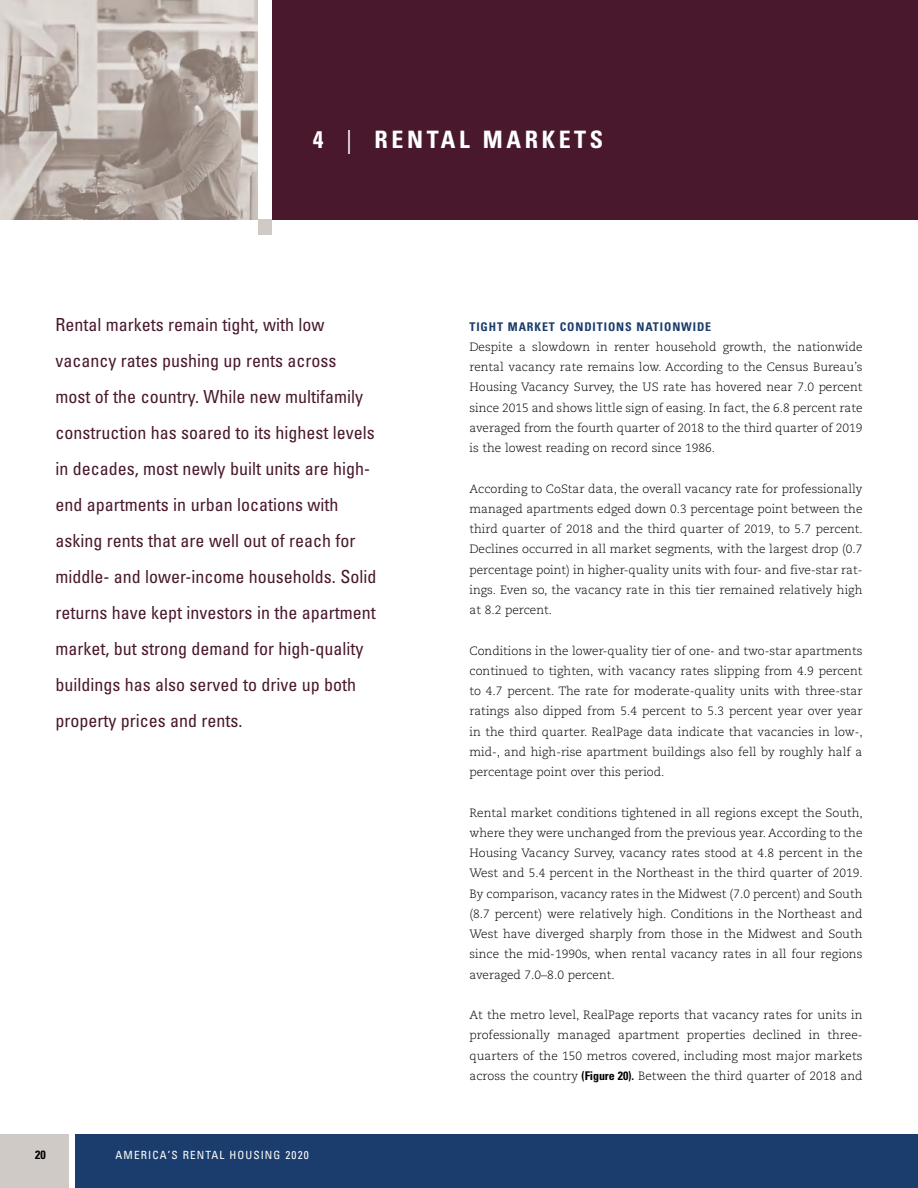
<style>
.page{position:relative;width:918px;height:1188px;background:#fff}
.page>*{position:absolute;margin:0;border:0;box-sizing:border-box;transform-origin:0 0}
.chapter_title_2{font:700 condensed 24px "Univers LT Std";letter-spacing:.15em;color:#fff}
.Beginning_Paragraph{font:condensed 18px/36px "Univers LT Std";color:#49182d}
.body{font:300 12px/20.2px "Caecilia LT Std";color:#000;text-align:justify}
.Beginning_Paragraph-2{font:700 condensed 12px "Univers LT Std";letter-spacing:.075em;color:#1b3d6d}
.t1{font:700 condensed 12px "Univers LT Std";color:#000}
.t2{font:condensed 11.25px "Univers LT Std";letter-spacing:.1em;color:#fff}
.s1{font-weight:400}
.s2{font-family:"Univers LT Std";font-weight:700;font-stretch:condensed}
</style>
<div class="page">
<div style="left:0;top:1134px;width:918px;height:54px;background:#1b3d6d"></div>
<div style="left:0;top:1134px;width:74px;height:54px;background:#d0cac6"></div>
<div style="left:69px;top:1128px;width:6px;height:60px;background:#fff"></div>
<div style="left:0;top:0;width:918px;height:219px;background:#49182d"></div>
<img style="left:0;top:0;width:258px;height:219px">
<div style="left:258px;top:0;width:14px;height:219px;background:#fff"></div>
<div style="left:258px;top:219px;width:14px;height:16px;background:#d0cac6"></div>
<h1 class="chapter_title_2" style="left:313px;top:125px;width:292px">4 <span class="s1">|</span> RENTAL MARKETS</h1>
<p class="Beginning_Paragraph" style="left:56px;top:306px;width:322px">Rental markets remain tight, with low vacancy rates pushing up rents across<br>most of the country. While new multifamily construction has soared to its highest levels in decades, most newly built units are high&shy;end apartments in urban locations with asking rents that are well out of reach for middle- and lower-income households. Solid returns have kept investors in the apartment market, but strong demand for high-quality buildings has also served to drive up both property prices and rents.</p>
<p class="Beginning_Paragraph-2" style="left:469px;top:319px;width:243px">TIGHT MARKET CONDITIONS NATIONWIDE</p>
<p class="body" style="left:469px;top:337px;width:395px">Despite a slowdown in renter household growth, the nationwide rental vacancy rate remains low. According to the Census Bureau’s Housing Vacancy Survey, the US rate has hovered near 7.0 percent since 2015 and shows little sign of easing. In fact, the 6.8 percent rate averaged from the fourth quarter of 2018 to the third quarter of 2019 is the lowest reading on record since 1986.</p>
<p class="body" style="left:469px;top:479px;width:395px">According to CoStar data, the overall vacancy rate for professionally managed apartments edged down 0.3 percentage point between the third quarter of 2018 and the third quarter of 2019, to 5.7 percent.<br>Declines occurred in all market segments, with the largest drop (0.7 percentage point) in higher-quality units with four- and five-star rat&shy;ings. Even so, the vacancy rate in this tier remained relatively high at 8.2 percent.</p>
<p class="body" style="left:469px;top:641px;width:395px">Conditions in the lower-quality tier of one- and two-star apartments continued to tighten, with vacancy rates slipping from 4.9 percent to 4.7 percent. The rate for moderate-quality units with three-star ratings also dipped from 5.4 percent to 5.3 percent year over year in the third quarter. RealPage data indicate that vacancies in low-, mid-, and high-rise apartment buildings also fell by roughly half a percentage point over this period.</p>
<p class="body" style="left:469px;top:803px;width:395px">Rental market conditions tightened in all regions except the South, where they were unchanged from the previous year. According to the Housing Vacancy Survey, vacancy rates stood at 4.8 percent in the West and 5.4 percent in the Northeast in the third quarter of 2019.<br>By comparison, vacancy rates in the Midwest (7.0 percent) and South (8.7 percent) were relatively high. Conditions in the Northeast and West have diverged sharply from those in the Midwest and South since the mid-1990s, when rental vacancy rates in all four regions averaged 7.0–8.0 percent.</p>
<p class="body" style="left:469px;top:1005px;width:395px">At the metro level, RealPage reports that vacancy rates for units in professionally managed apartment properties declined in three&shy;quarters of the 150 metros covered, including most major markets across the country <span class="s2">(Figure 20).</span> Between the third quarter of 2018 and</p>
<p class="t1" style="left:35px;top:1148px;width:12px">20</p>
<p class="t2" style="left:116px;top:1148px;width:195px">AMERICA’S RENTAL HOUSING 2020</p>
</div>
